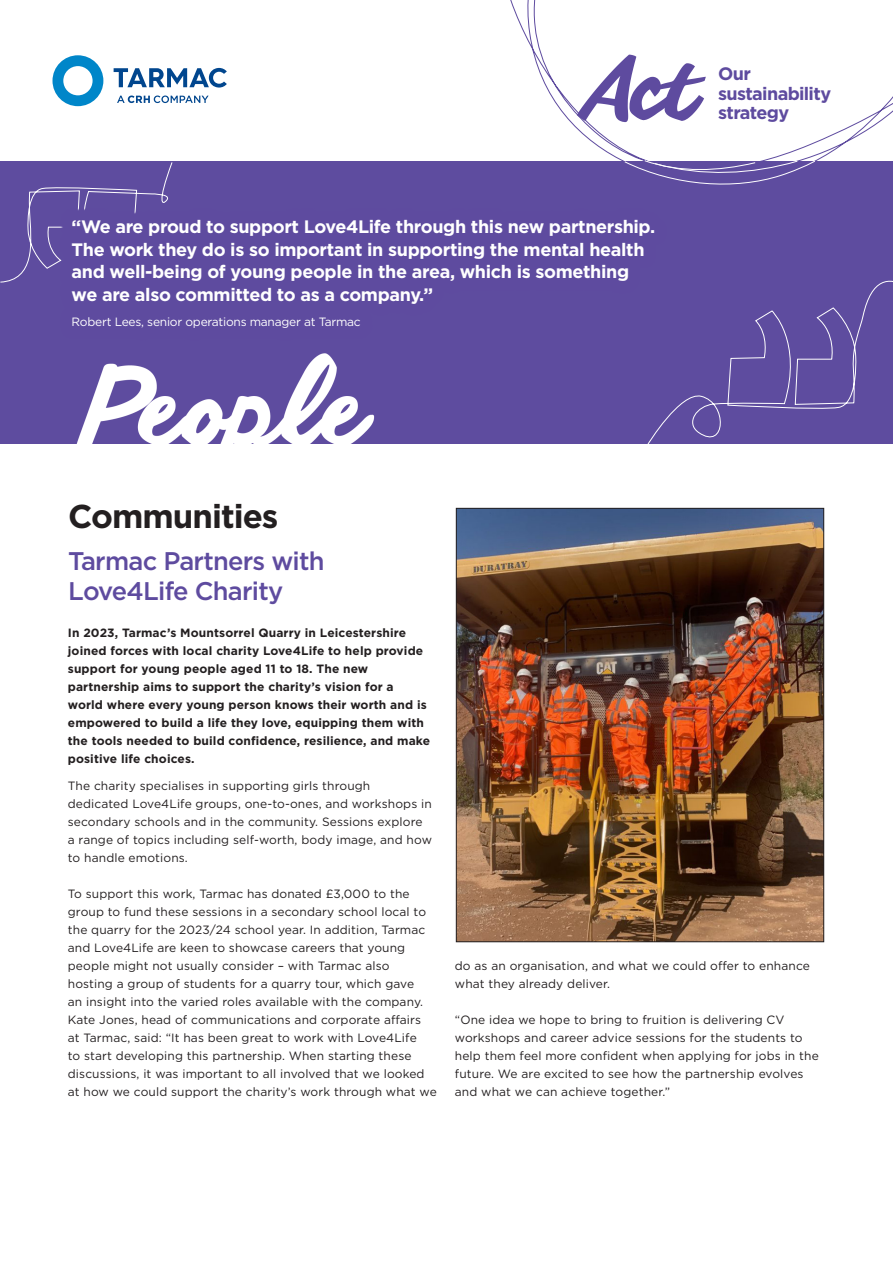
<style>
.page{position:relative;width:893px;height:1263px;background:#fff}
.page>*{position:absolute;margin:0;border:0;box-sizing:border-box;transform-origin:0 0}
.t1{font:700 33px "Gotham";letter-spacing:-.03em;color:#231f20}
.t2{font:500 25.5px/30px "Gotham";letter-spacing:-.03em;color:#5e4b9f}
.t3{font:700 18px/22.5px "Gotham";letter-spacing:-.02em;color:#fff}
.t4{font:700 18px/19.5px "Gotham";letter-spacing:-.035em;color:#5e4b9f}
.t5{font:12px/18px "Gotham";letter-spacing:.01em;color:#231f20}
.t6{font:700 12px/18px "Gotham";letter-spacing:.01em;color:#231f20}
.t7{font:12px "Gotham";letter-spacing:-.02em;color:#fff}
</style>
<div class="page">
<div style="left:0;top:162px;width:893px;height:282px;background:#5e4c9f"></div>
<img style="left:76px;top:353px;width:299px;height:91px">
<svg style="left:52px;top:55px;width:51px;height:51px"></svg>
<img style="left:458px;top:510px;width:364px;height:430px">
<svg style="left:0;top:161px;width:137px;height:122px"></svg>
<svg style="left:647px;top:280px;width:246px;height:164px"></svg>
<svg style="left:103px;top:0;width:790px;height:204px"></svg>
<svg style="left:624px;top:160px;width:192px;height:30px"></svg>
<div style="left:60px;top:208px;width:607px;height:133px;background:#5e4b9f"></div>
<p class="t3" style="left:72px;top:216px;width:585px">“We are proud to support Love4Life through this new partnership.<br>The work they do is so important in supporting the mental health and well-being of young people in the area, which is something we are also committed to as a company.”</p>
<p class="t7" style="left:72px;top:314px;width:291px">Robert Lees, senior operations manager at Tarmac</p>
<p class="t4" style="left:718px;top:64px;width:115px">Our sustainability strategy</p>
<p class="t1" style="left:68px;top:494px;width:212px">Communities</p>
<p class="t2" style="left:68px;top:545px;width:258px">Tarmac Partners with<br>Love4Life Charity</p>
<p class="t6" style="left:68px;top:624px;width:364px">In 2023, Tarmac’s Mountsorrel Quarry in Leicestershire joined forces with local charity Love4Life to help provide support for young people aged 11 to 18. The new partnership aims to support the charity’s vision for a world where every young person knows their worth and is empowered to build a life they love, equipping them with the tools needed to build confidence, resilience, and make positive life choices.</p>
<p class="t5" style="left:68px;top:777px;width:366px">The charity specialises in supporting girls through dedicated Love4Life groups, one-to-ones, and workshops in secondary schools and in the community. Sessions explore a range of topics including self-worth, body image, and how to handle emotions.</p>
<p class="t5" style="left:68px;top:885px;width:360px">To support this work, Tarmac has donated £3,000 to the group to fund these sessions in a secondary school local to the quarry for the 2023/24 school year. In addition, Tarmac and Love4Life are keen to showcase careers that young people might not usually consider – with Tarmac also hosting a group of students for a quarry tour, which gave an insight into the varied roles available with the company.</p>
<p class="t5" style="left:68px;top:1011px;width:370px">Kate Jones, head of communications and corporate affairs<br>at Tarmac, said: “It has been great to work with Love4Life<br>to start developing this partnership. When starting these discussions, it was important to all involved that we looked at how we could support the charity’s work through what we</p>
<p class="t5" style="left:455px;top:957px;width:357px">do as an organisation, and what we could offer to enhance what they already deliver.</p>
<p class="t5" style="left:455px;top:1011px;width:365px">“One idea we hope to bring to fruition is delivering CV workshops and career advice sessions for the students to help them feel more confident when applying for jobs in the future. We are excited to see how the partnership evolves and what we can achieve together.”</p>
</div>
